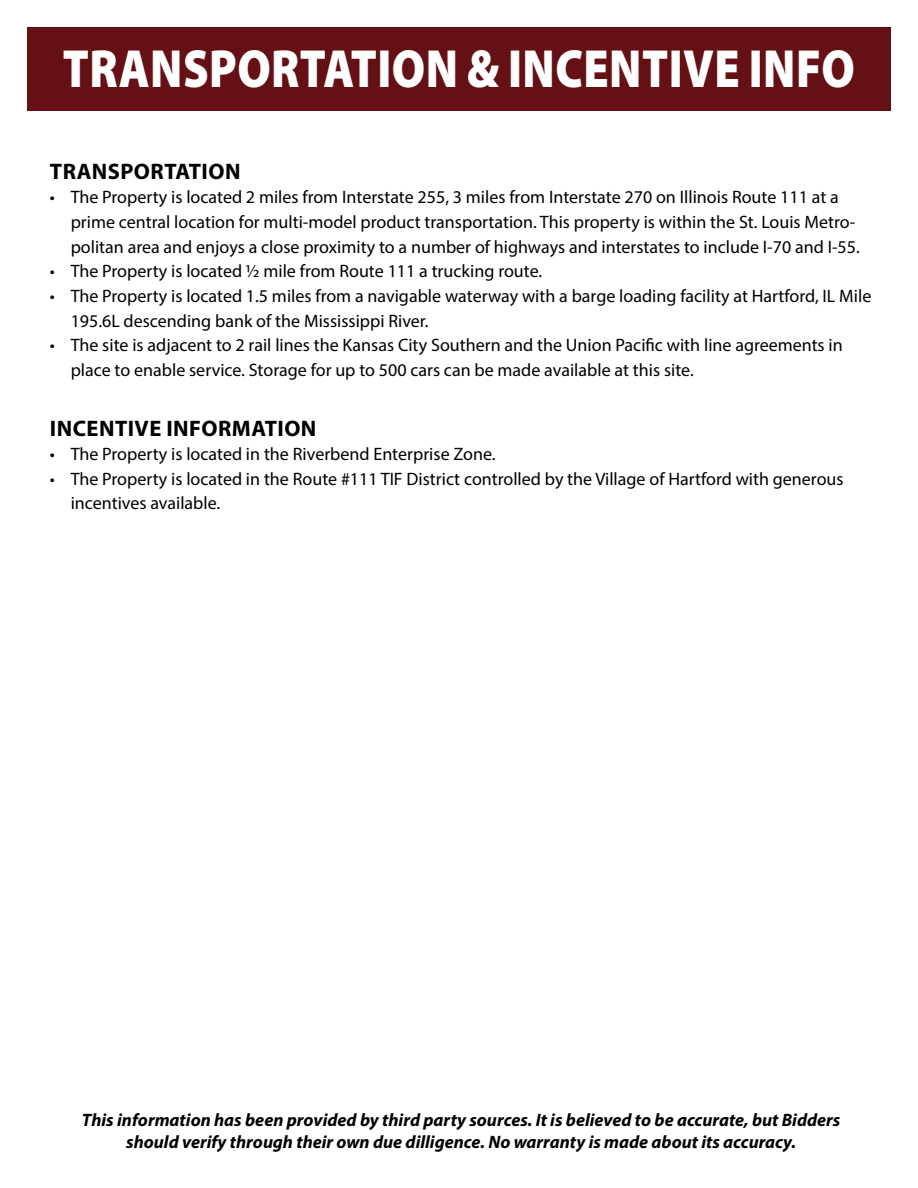
<style>
.page{position:relative;width:918px;height:1188px;background:#fff}
.page>*{position:absolute;margin:0;border:0;box-sizing:border-box;transform-origin:0 0}
.t1{font:900 54px "Myriad Pro";letter-spacing:.01em;color:#fff;scale:.85 1}
.t2{font:700 22.5px "Myriad Pro";letter-spacing:.02em;color:#000}
.t3{font:18px/24.6px "Myriad Pro";color:#000}
.t4{font:italic 700 18px/21.6px "Myriad Pro";color:#000;text-align:center}
</style>
<div class="page">
<div style="left:27px;top:27px;width:864px;height:83px;background:#641014"></div>
<h1 class="t1" style="left:63px;top:32px;width:933px">TRANSPORTATION &amp; INCENTIVE INFO</h1>
<p class="t2" style="left:50px;top:157px;width:192px">TRANSPORTATION</p>
<p class="t3" style="left:71px;top:185px;width:791px;text-indent:-21px">• The Property is located 2 miles from Interstate 255, 3 miles from Interstate 270 on Illinois Route 111 at a prime central location for multi-model product transportation. This property is within the St. Louis Metro&shy;politan area and enjoys a close proximity to a number of highways and interstates to include I-70 and I-55.</p>
<p class="t3" style="left:50px;top:259px;width:494px">• The Property is located ½ mile from Route 111 a trucking route.</p>
<p class="t3" style="left:71px;top:283px;width:802px;text-indent:-21px">• The Property is located 1.5 miles from a navigable waterway with a barge loading facility at Hartford, IL Mile<br>195.6L descending bank of the Mississippi River.</p>
<p class="t3" style="left:71px;top:332px;width:774px;text-indent:-21px">• The site is adjacent to 2 rail lines the Kansas City Southern and the Union Pacific with line agreements in place to enable service. Storage for up to 500 cars can be made available at this site.</p>
<p class="t2" style="left:50px;top:413px;width:268px">INCENTIVE INFORMATION</p>
<p class="t3" style="left:50px;top:442px;width:447px">• The Property is located in the Riverbend Enterprise Zone.</p>
<p class="t3" style="left:71px;top:466px;width:774px;text-indent:-21px">• The Property is located in the Route #111 TIF District controlled by the Village of Hartford with generous incentives available.</p>
<p class="t4" style="left:82px;top:1108px;width:760px">This information has been provided by third party sources. It is believed to be accurate, but Bidders should verify through their own due dilligence. No warranty is made about its accuracy.</p>
</div>
